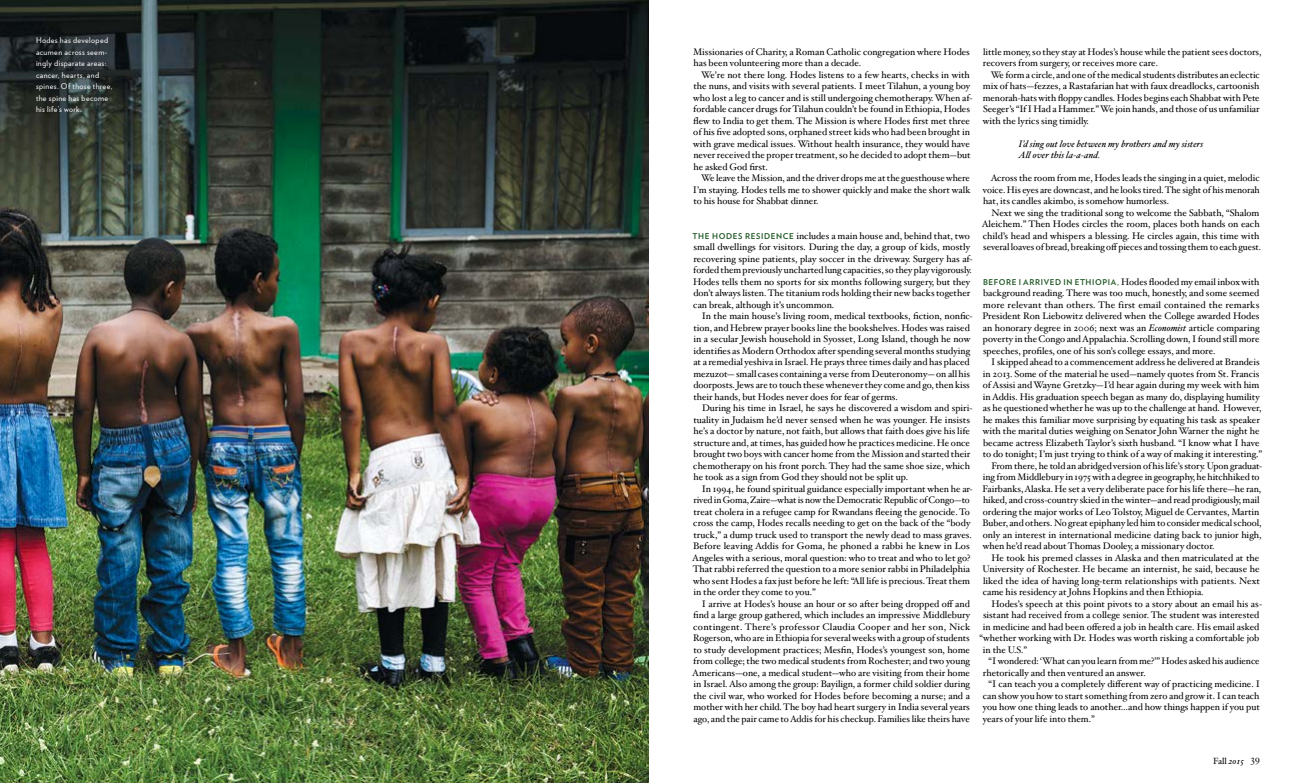
<style>
.page{position:relative;width:1296px;height:783px;background:#fff}
.page>*{position:absolute;margin:0;border:0;box-sizing:border-box;transform-origin:0 0}
.t1{font:9.5px/11.5px "Hoefler Txt";color:#000}
.t2{font:italic 9.5px/11.5px "Hoefler Txt";letter-spacing:.005em;color:#000}
.t3{font:9px "Hoefler Txt";color:#000}
.t4{font:8px/11.5px "Verlag";letter-spacing:.045em;color:#fff}
.s1{font-family:"Verlag";font-weight:700;font-size:8px;color:#245b28}
.s2{font-style:italic}
</style>
<div class="page">
<img style="left:0;top:0;width:648px;height:783px">
<p class="t4" style="left:36px;top:34px;width:78px">Hodes has developed acumen across seem&shy;ingly disparate areas: cancer, hearts, and spines. Of those three, the spine has become his life’s work.</p>
<p class="t1" style="left:693px;top:46px;width:278px">Missionaries of Charity, a Roman Catholic congregation where Hodes has been volunteering more than a decade.</p>
<p class="t1" style="left:693px;top:69px;width:281px;text-indent:8px">We’re not there long. Hodes listens to a few hearts, checks in with the nuns, and visits with several patients. I meet Tilahun, a young boy who lost a leg to cancer and is still undergoing chemotherapy. When af&shy;fordable cancer drugs for Tilahun couldn’t be found in Ethiopia, Hodes flew to India to get them. The Mission is where Hodes first met three of his five adopted sons, orphaned street kids who had been brought in with grave medical issues. Without health insurance, they would have never received the proper treatment, so he decided to adopt them—but he asked God first.</p>
<p class="t1" style="left:693px;top:172px;width:279px;text-align:justify;text-indent:8px">We leave the Mission, and the driver drops me at the guesthouse where I’m staying. Hodes tells me to shower quickly and make the short walk to his house for Shabbat dinner.</p>
<p class="t1" style="left:693px;top:230px;width:282px"><span class="s1">THE HODES RESIDENCE</span> includes a main house and, behind that, two small dwellings for visitors. During the day, a group of kids, mostly recovering spine patients, play soccer in the driveway. Surgery has af&shy;forded them previously uncharted lung capacities, so they play vigorously.<br>Hodes tells them no sports for six months following surgery, but they don’t always listen. The titanium rods holding their new backs together can break, although it’s uncommon.</p>
<p class="t1" style="left:693px;top:310px;width:281px;text-indent:8px">In the main house’s living room, medical textbooks, fiction, nonfic&shy;tion, and Hebrew prayer books line the bookshelves. Hodes was raised in a secular Jewish household in Syosset, Long Island, though he now identifies as Modern Orthodox after spending several months studying at a remedial yeshiva in Israel. He prays three times daily and has placed mezuzot— small cases containing a verse from Deuteronomy— on all his doorposts. Jews are to touch these whenever they come and go, then kiss their hands, but Hodes never does for fear of germs.</p>
<p class="t1" style="left:693px;top:402px;width:281px;text-indent:9px">During his time in Israel, he says he discovered a wisdom and spiri&shy;tuality in Judaism he’d never sensed when he was younger. He insists he’s a doctor by nature, not faith, but allows that faith does give his life structure and, at times, has guided how he practices medicine. He once brought two boys with cancer home from the Mission and started their chemotherapy on his front porch. They had the same shoe size, which he took as a sign from God they should not be split up.</p>
<p class="t1" style="left:692px;top:483px;width:282px;text-indent:10px">In 1994, he found spiritual guidance especially important when he ar&shy;rived in Goma, Zaire—what is now the Democratic Republic of Congo—to treat cholera in a refugee camp for Rwandans fleeing the genocide. To cross the camp, Hodes recalls needing to get on the back of the “body truck,” a dump truck used to transport the newly dead to mass graves.<br>Before leaving Addis for Goma, he phoned a rabbi he knew in Los Angeles with a serious, moral question: who to treat and who to let go?<br>That rabbi referred the question to a more senior rabbi in Philadelphia who sent Hodes a fax just before he left: “All life is precious. Treat them in the order they come to you.”</p>
<p class="t1" style="left:692px;top:598px;width:280px;text-align:justify;text-indent:10px">I arrive at Hodes’s house an hour or so after being dropped off and find a large group gathered, which includes an impressive Middlebury contingent. There’s professor Claudia Cooper and her son, Nick Rogerson, who are in Ethiopia for several weeks with a group of students to study development practices; Mesfin, Hodes’s youngest son, home from college; the two medical students from Rochester; and two young Americans—one, a medical student—who are visiting from their home in Israel. Also among the group: Bayilign, a former child soldier during the civil war, who worked for Hodes before becoming a nurse; and a mother with her child. The boy had heart surgery in India several years ago, and the pair came to Addis for his checkup. Families like theirs have</p>
<p class="t1" style="left:983px;top:46px;width:280px">little money, so they stay at Hodes’s house while the patient sees doctors, recovers from surgery, or receives more care.</p>
<p class="t1" style="left:983px;top:69px;width:279px;text-align:justify;text-indent:8px">We form a circle, and one of the medical students distributes an eclectic mix of hats—fezzes, a Rastafarian hat with faux dreadlocks, cartoonish menorah-hats with floppy candles. Hodes begins each Shabbat with Pete Seeger’s “If I Had a Hammer.” We join hands, and those of us unfamiliar with the lyrics sing timidly.</p>
<p class="t2" style="left:1019px;top:138px;width:186px">I’d sing out love between my brothers and my sisters<br>All over this la-a-and.</p>
<p class="t1" style="left:983px;top:172px;width:278px;text-align:justify;text-indent:8px">Across the room from me, Hodes leads the singing in a quiet, melodic voice. His eyes are downcast, and he looks tired. The sight of his menorah hat, its candles akimbo, is somehow humorless.</p>
<p class="t1" style="left:982px;top:207px;width:281px;text-indent:10px">Next we sing the traditional song to welcome the Sabbath, “Shalom Aleichem.” Then Hodes circles the room, places both hands on each child’s head and whispers a blessing. He circles again, this time with several loaves of bread, breaking off pieces and tossing them to each guest.</p>
<p class="t1" style="left:983px;top:276px;width:278px;text-align:justify"><span class="s1">BEFORE I ARRIVED IN ETHIOPIA,</span> Hodes flooded my email inbox with background reading. There was too much, honestly, and some seemed more relevant than others. The first email contained the remarks President Ron Liebowitz delivered when the College awarded Hodes an honorary degree in 2006; next was an <span class="s2">Economist</span> article comparing poverty in the Congo and Appalachia. Scrolling down, I found still more speeches, profiles, one of his son’s college essays, and more.</p>
<p class="t1" style="left:991px;top:356px;width:270px">I skipped ahead to a commencement address he delivered at Brandeis</p>
<p class="t1" style="left:983px;top:368px;width:278px">in 2013. Some of the material he used—namely quotes from St. Francis</p>
<p class="t1" style="left:983px;top:379px;width:278px">of Assisi and Wayne Gretzky—I’d hear again during my week with him</p>
<p class="t1" style="left:983px;top:391px;width:278px">in Addis. His graduation speech began as many do, displaying humility</p>
<p class="t1" style="left:983px;top:402px;width:280px">as he questioned whether he was up to the challenge at hand. However,</p>
<p class="t1" style="left:983px;top:414px;width:278px">he makes this familiar move surprising by equating his task as speaker</p>
<p class="t1" style="left:983px;top:425px;width:278px">with the marital duties weighing on Senator John Warner the night he</p>
<p class="t1" style="left:983px;top:437px;width:278px">became actress Elizabeth Taylor’s sixth husband. “I know what I have</p>
<p class="t1" style="left:983px;top:448px;width:281px">to do tonight; I’m just trying to think of a way of making it interesting.”</p>
<p class="t1" style="left:992px;top:460px;width:272px">From there, he told an abridged version of his life’s story. Upon graduat-</p>
<p class="t1" style="left:983px;top:471px;width:278px">ing from Middlebury in 1975 with a degree in geography, he hitchhiked to</p>
<p class="t1" style="left:983px;top:483px;width:280px">Fairbanks, Alaska. He set a very deliberate pace for his life there—he ran,</p>
<p class="t1" style="left:983px;top:494px;width:278px">hiked, and cross-country skied in the winter—and read prodigiously, mail</p>
<p class="t1" style="left:983px;top:506px;width:278px">ordering the major works of Leo Tolstoy, Miguel de Cervantes, Martin</p>
<p class="t1" style="left:983px;top:517px;width:280px">Buber, and others. No great epiphany led him to consider medical school,</p>
<p class="t1" style="left:983px;top:529px;width:280px">only an interest in international medicine dating back to junior high,</p>
<p class="t1" style="left:983px;top:540px;width:233px">when he’d read about Thomas Dooley, a missionary doctor.</p>
<p class="t1" style="left:992px;top:552px;width:269px">He took his premed classes in Alaska and then matriculated at the</p>
<p class="t1" style="left:983px;top:563px;width:279px">University of Rochester. He became an internist, he said, because he</p>
<p class="t1" style="left:983px;top:575px;width:278px">liked the idea of having long-term relationships with patients. Next</p>
<p class="t1" style="left:983px;top:586px;width:222px">came his residency at Johns Hopkins and then Ethiopia.</p>
<p class="t1" style="left:992px;top:598px;width:272px">Hodes’s speech at this point pivots to a story about an email his as-</p>
<p class="t1" style="left:983px;top:609px;width:278px">sistant had received from a college senior. The student was interested</p>
<p class="t1" style="left:983px;top:621px;width:278px">in medicine and had been offered a job in health care. His email asked</p>
<p class="t1" style="left:980px;top:632px;width:281px">“whether working with Dr. Hodes was worth risking a comfortable job</p>
<p class="t1" style="left:983px;top:644px;width:46px">in the U.S.”</p>
<p class="t1" style="left:989px;top:655px;width:272px">“I wondered: ‘What can you learn from me?’” Hodes asked his audience</p>
<p class="t1" style="left:983px;top:667px;width:164px">rhetorically and then ventured an answer.</p>
<p class="t1" style="left:989px;top:678px;width:273px">“I can teach you a completely different way of practicing medicine. I</p>
<p class="t1" style="left:983px;top:690px;width:278px">can show you how to start something from zero and grow it. I can teach</p>
<p class="t1" style="left:983px;top:701px;width:279px">you how one thing leads to another…and how things happen if you put</p>
<p class="t1" style="left:983px;top:713px;width:113px">years of your life into them.”</p>
<p class="t3" style="left:1213px;top:754px;width:49px">Fall <span class="s2">2015</span> 39</p>
</div>
